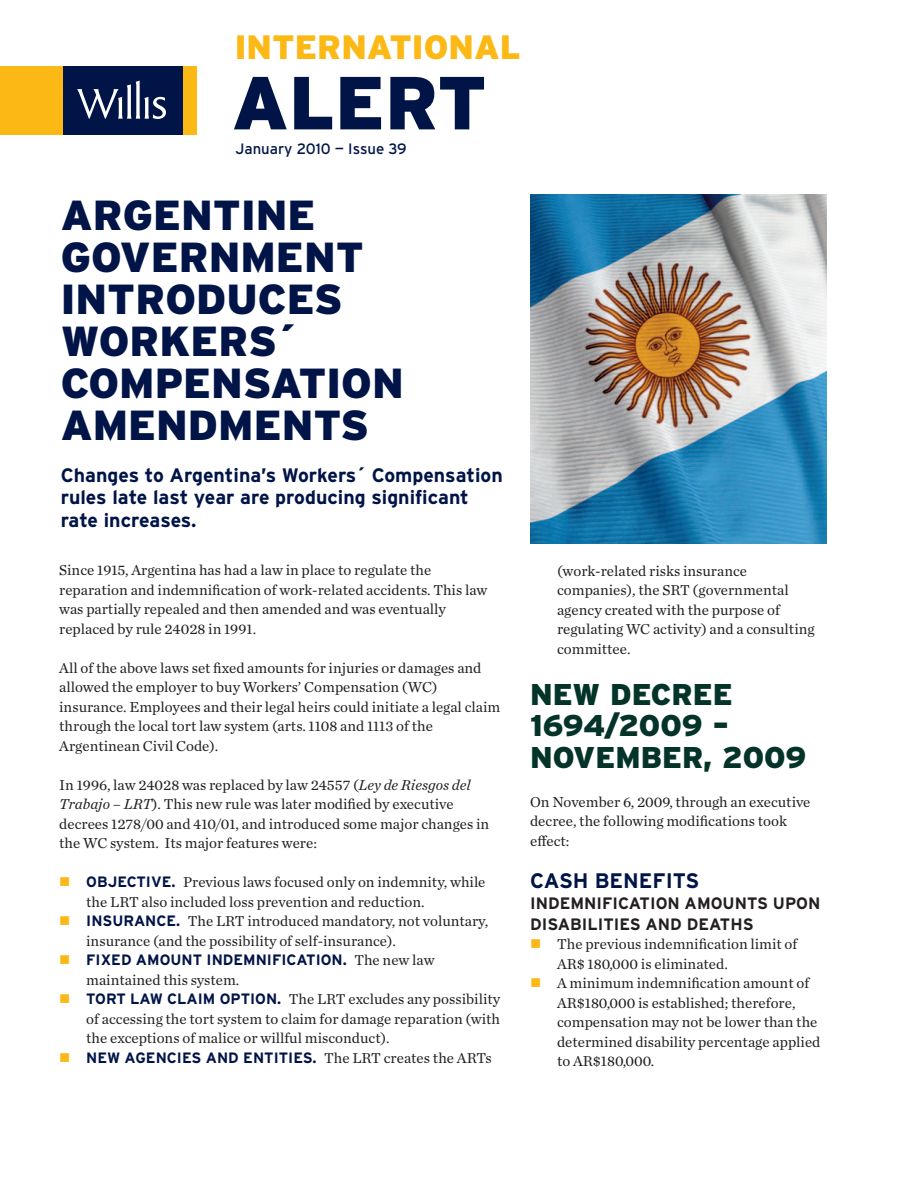
<style>
.page{position:relative;width:918px;height:1188px;background:#fff}
.page>*{position:absolute;margin:0;border:0;box-sizing:border-box;transform-origin:0 0}
.t1{font:900 75px "Interstate";color:#001447}
.t2{font:900 42px/42px "Interstate";color:#001447}
.t3{font:900 33.75px "Interstate";color:#fcb814}
.t4{font:900 30px/31.5px "Interstate";color:#043429}
.t5{font:700 21px "Interstate";color:#001447}
.t6{font:700 19.5px/22.5px "Interstate";color:#001447}
.t7{font:700 16.5px/21px "Interstate";color:#231f20}
.t8{font:15px/19.5px "Chronicle Text G1";color:#231f20}
.t9{font:700 15px "Interstate";color:#001447}
.t10{font:15px "Interstate";color:#001447}
.s1{font-style:italic}
.s2{font-family:"Interstate";font-weight:700;color:#001447}
.s3{font-family:"Chronicle Text G1";font-weight:400;color:#231f20}
</style>
<div class="page">
<img style="left:530px;top:195px;width:297px;height:349px">
<div style="left:0;top:66px;width:197px;height:68px;background:#fcb814"></div>
<div style="left:63px;top:66px;width:119px;height:68px;background:#001447"></div>
<svg style="left:77px;top:81px;width:89px;height:38px"></svg>
<h3 class="t3" style="left:235px;top:27px;width:287px">INTERNATIONAL</h3>
<h1 class="t1" style="left:232px;top:60px;width:257px">ALERT</h1>
<p class="t10" style="left:235px;top:140px;width:173px">January 2010 — Issue 39</p>
<h2 class="t2" style="left:61px;top:193px;width:345px">ARGENTINE<br>GOVERNMENT<br>INTRODUCES<br>WORKERS´<br>COMPENSATION<br>AMENDMENTS</h2>
<h3 class="t6" style="left:61px;top:463px;width:444px">Changes to Argentina’s Workers´ Compensation rules late last year are producing significant rate increases.</h3>
<p class="t8" style="left:59px;top:562px;width:430px">Since 1915, Argentina has had a law in place to regulate the reparation and indemnification of work-related accidents. This law was partially repealed and then amended and was eventually replaced by rule 24028 in 1991.</p>
<p class="t8" style="left:59px;top:660px;width:443px">All of the above laws set fixed amounts for injuries or damages and allowed the employer to buy Workers’ Compensation (WC) insurance. Employees and their legal heirs could initiate a legal claim through the local tort law system (arts. 1108 and 1113 of the Argentinean Civil Code).</p>
<p class="t8" style="left:59px;top:777px;width:432px">In 1996, law 24028 was replaced by law 24557 (<span class="s1">Ley de Riesgos del Trabajo – LRT</span>). This new rule was later modified by executive decrees 1278/00 and 410/01, and introduced some major changes in the WC system. Its major features were:</p>
<p class="t8" style="left:86px;top:874px;width:404px"><span class="s2">OBJECTIVE.</span> Previous laws focused only on indemnity, while the LRT also included loss prevention and reduction.<br><span class="s2">INSURANCE.</span> The LRT introduced mandatory, not voluntary, insurance (and the possibility of self-insurance).</p>
<p class="t9" style="left:86px;top:952px;width:350px">FIXED AMOUNT INDEMNIFICATION. <span class="s3">The new law</span></p>
<p class="t8" style="left:86px;top:972px;width:415px">maintained this system.<br><span class="s2">TORT LAW CLAIM OPTION.</span> The LRT excludes any possibility of accessing the tort system to claim for damage reparation (with the exceptions of malice or willful misconduct).</p>
<p class="t9" style="left:86px;top:1049px;width:407px">NEW AGENCIES AND ENTITIES. <span class="s3">The LRT creates the ARTs</span></p>
<p class="t8" style="left:557px;top:562px;width:259px">(work-related risks insurance companies), the SRT (governmental agency created with the purpose of regulating WC activity) and a consulting committee.</p>
<h3 class="t4" style="left:530px;top:678px;width:278px">NEW DECREE<br>1694/2009 –<br>NOVEMBER, 2009</h3>
<p class="t8" style="left:530px;top:793px;width:282px">On November 6, 2009, through an executive decree, the following modifications took effect:</p>
<h3 class="t5" style="left:530px;top:869px;width:171px">CASH BENEFITS</h3>
<p class="t7" style="left:530px;top:892px;width:292px">INDEMNIFICATION AMOUNTS UPON<br>DISABILITIES AND DEATHS</p>
<p class="t8" style="left:557px;top:936px;width:265px">The previous indemnification limit of AR$ 180,000 is eliminated.<br>A minimum indemnification amount of AR$180,000 is established; therefore, compensation may not be lower than the determined disability percentage applied to AR$180,000.</p>
</div>
